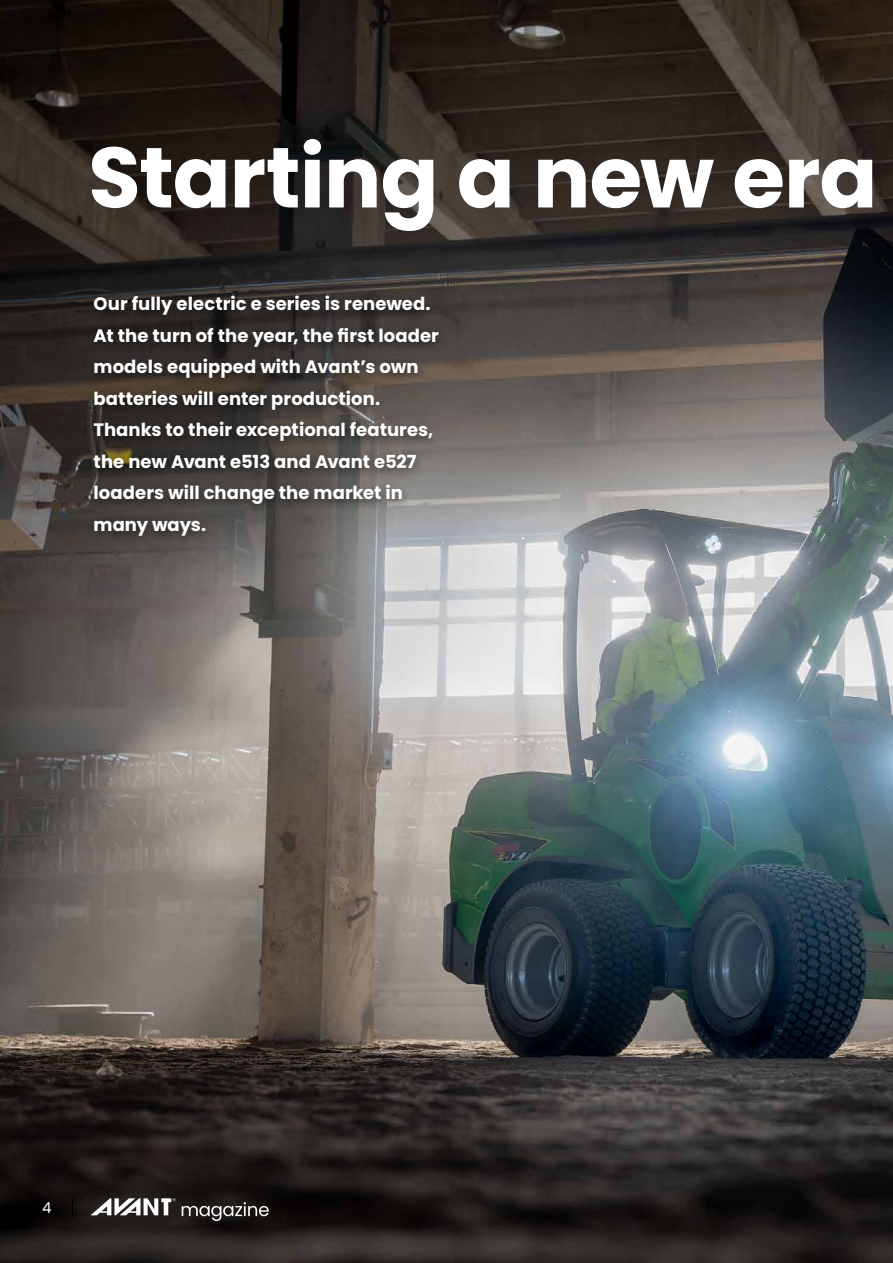
<style>
.page{position:relative;width:893px;height:1263px;background:#fff}
.page>*{position:absolute;margin:0;border:0;box-sizing:border-box;transform-origin:0 0}
.t1{font:700 85.5px "Poppins";letter-spacing:-.015em;color:#fff}
.t2{font:700 18px/31.5px "Poppins";letter-spacing:.005em;color:#fff}
.t3{font:15px "Poppins";color:#fff}
</style>
<div class="page">
<img style="left:0;top:0;width:893px;height:1263px">
<div style="left:85px;top:291px;width:363px;height:256px;background:#000;opacity:.55"></div>
<svg style="left:182px;top:1202px;width:87px;height:19px"></svg>
<svg style="left:91px;top:1198px;width:85px;height:17px"></svg>
<svg style="left:72px;top:1198px;width:1px;height:20px"></svg>
<h1 class="t1" style="left:88px;top:126px;width:791px">Starting a new era</h1>
<p class="t2" style="left:94px;top:289px;width:347px">Our fully electric e series is renewed.<br>At the turn of the year, the 昀椀rst loader models equipped with Avant’s own batteries will enter production.<br>Thanks to their exceptional features, the new Avant e513 and Avant e527 loaders will change the market in many ways.</p>
<p class="t3" style="left:42px;top:1199px;width:11px">4</p>
</div>
